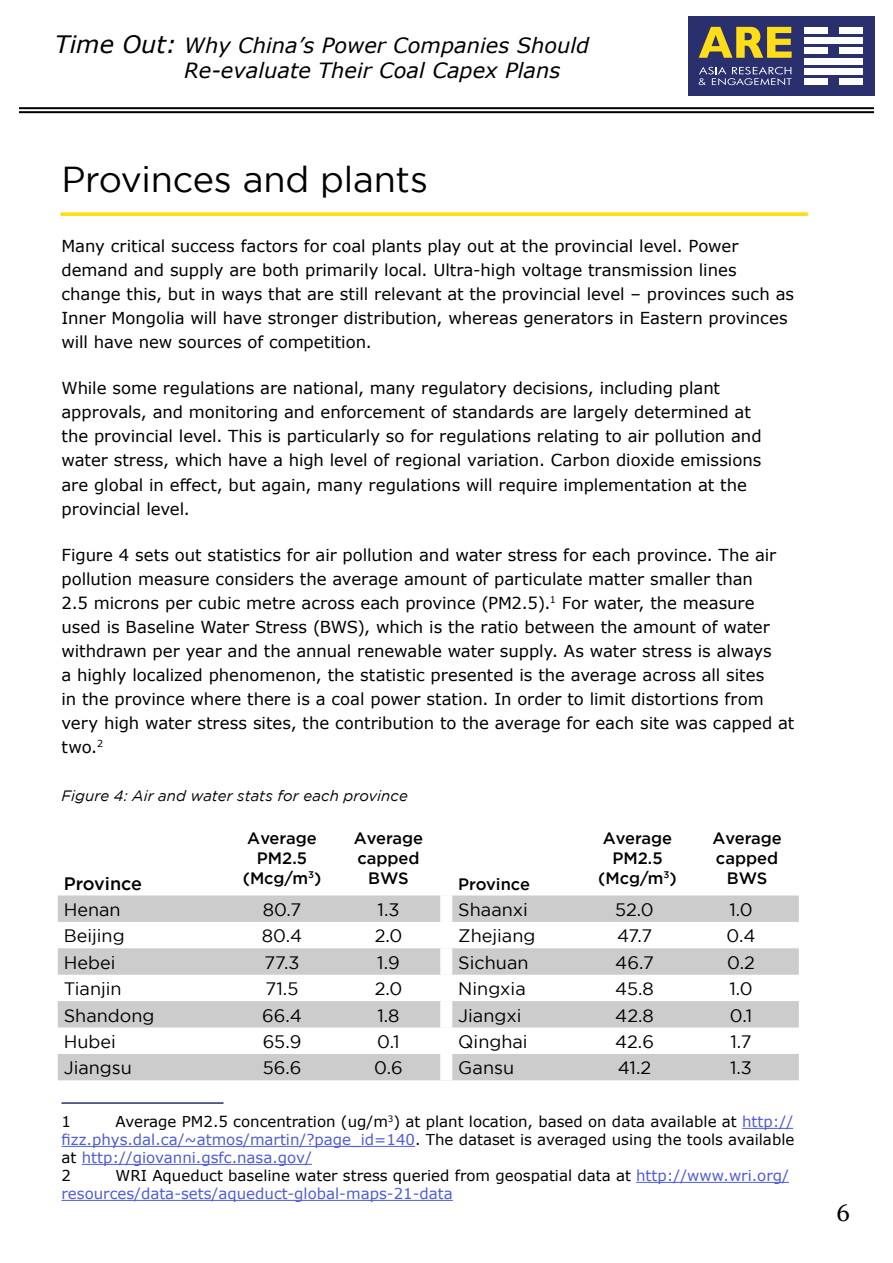
<style>
.page{position:relative;width:893px;height:1263px;background:#fff}
.page>*{position:absolute;margin:0;border:0;box-sizing:border-box;transform-origin:0 0}
.t1{font:36px "Gotham";letter-spacing:-.005em;color:#000}
.t2{font:24px "Georgia";color:#000}
.t3{font:italic 21px/25.2px "Verdana";color:#000}
.t4{font:18px "Gotham";color:#000}
.t5{font:500 18px "Gotham";color:#000}
.t6{font:16.5px/24px "Verdana";letter-spacing:-.005em;color:#000}
.t7{font:500 16.5px/19.8px "Gotham";color:#000;text-align:center}
.t8{font:15px/18px "Verdana";color:#000}
.t9{font:15px/18px "Verdana";color:#4f5cd6}
.t10{font:italic 15px "Gotham";letter-spacing:.005em;color:#000}
.s1{font-size:24px}
.s2{color:#4f5cd6}
.s3{color:#000}
</style>
<div class="page">
<div style="left:688px;top:17px;width:187px;height:79px;background:#2a2f6e"></div>
<div style="left:839px;top:78px;width:24px;height:7px;background:#fff"></div>
<div style="left:804px;top:78px;width:24px;height:7px;background:#fff"></div>
<div style="left:839px;top:27px;width:23px;height:6px;background:#fff"></div>
<div style="left:804px;top:27px;width:24px;height:6px;background:#fff"></div>
<div style="left:839px;top:47px;width:23px;height:7px;background:#fff"></div>
<div style="left:804px;top:47px;width:24px;height:7px;background:#fff"></div>
<div style="left:804px;top:58px;width:59px;height:7px;background:#fff"></div>
<div style="left:804px;top:68px;width:59px;height:7px;background:#fff"></div>
<div style="left:804px;top:37px;width:58px;height:7px;background:#fff"></div>
<svg style="left:699px;top:67px;width:92px;height:18px"></svg>
<svg style="left:699px;top:27px;width:93px;height:31px"></svg>
<hr style="left:19px;top:111px;width:855px;height:2px;background:#000">
<hr style="left:19px;top:107px;width:855px;height:2px;background:#000">
<svg style="left:58px;top:895px;width:741px;height:185px;fill:#ccc"></svg>
<div style="left:440px;top:895px;width:12px;height:27px;background:#fff"></div>
<div style="left:440px;top:922px;width:12px;height:26px;background:#fff"></div>
<div style="left:440px;top:948px;width:12px;height:27px;background:#fff"></div>
<div style="left:440px;top:975px;width:12px;height:26px;background:#fff"></div>
<div style="left:440px;top:1001px;width:12px;height:26px;background:#fff"></div>
<div style="left:440px;top:1027px;width:12px;height:27px;background:#fff"></div>
<div style="left:440px;top:1054px;width:12px;height:26px;background:#fff"></div>
<hr style="left:62px;top:1102px;width:162px;height:2px;background:#2a2f6e">
<hr style="left:742px;top:1128px;width:51px;height:1px;background:#4f5cd6">
<hr style="left:62px;top:1146px;width:353px;height:1px;background:#4f5cd6">
<hr style="left:82px;top:1164px;width:230px;height:1px;background:#4f5cd6">
<hr style="left:636px;top:1182px;width:153px;height:1px;background:#4f5cd6">
<hr style="left:62px;top:1200px;width:391px;height:1px;background:#4f5cd6">
<svg style="left:62px;top:212px;width:745px;height:4px;background:#ffe026"></svg>
<p class="t3" style="left:184px;top:32px;width:406px;text-indent:-129px"><span class="s1">Time Out:</span> Why China’s Power Companies Should<br>Re-evaluate Their Coal Capex Plans</p>
<h1 class="t1" style="left:62px;top:156px;width:368px">Provinces and plants</h1>
<p class="t6" style="left:62px;top:234px;width:734px">Many critical success factors for coal plants play out at the provincial level. Power demand and supply are both primarily local. Ultra-high voltage transmission lines change this, but in ways that are still relevant at the provincial level – provinces such as Inner Mongolia will have stronger distribution, whereas generators in Eastern provinces will have new sources of competition.</p>
<p class="t6" style="left:62px;top:376px;width:702px">While some regulations are national, many regulatory decisions, including plant approvals, and monitoring and enforcement of standards are largely determined at the provincial level. This is particularly so for regulations relating to air pollution and water stress, which have a high level of regional variation. Carbon dioxide emissions are global in effect, but again, many regulations will require implementation at the provincial level.</p>
<p class="t6" style="left:61px;top:543px;width:734px">Figure 4 sets out statistics for air pollution and water stress for each province. The air pollution measure considers the average amount of particulate matter smaller than<br>2.5 microns per cubic metre across each province (PM2.5).<sup>1</sup> For water, the measure used is Baseline Water Stress (BWS), which is the ratio between the amount of water withdrawn per year and the annual renewable water supply. As water stress is always<br>a highly localized phenomenon, the statistic presented is the average across all sites<br>in the province where there is a coal power station. In order to limit distortions from very high water stress sites, the contribution to the average for each site was capped at two.<sup>2</sup></p>
<p class="t10" style="left:62px;top:786px;width:348px">Figure 4: Air and water stats for each province</p>
<p class="t5" style="left:64px;top:871px;width:80px">Province</p>
<p class="t7" style="left:243px;top:828px;width:80px">Average<br>PM2.5 (Mcg/m<sup>3</sup>)</p>
<p class="t7" style="left:354px;top:828px;width:71px">Average capped<br>BWS</p>
<p class="t7" style="left:458px;top:873px;width:73px">Province</p>
<p class="t7" style="left:598px;top:828px;width:80px">Average<br>PM2.5 (Mcg/m<sup>3</sup>)</p>
<p class="t7" style="left:712px;top:828px;width:71px">Average capped<br>BWS</p>
<p class="t4" style="left:64px;top:898px;width:58px">Henan</p>
<p class="t4" style="left:263px;top:898px;width:40px">80.7</p>
<p class="t4" style="left:378px;top:898px;width:23px">1.3</p>
<p class="t4" style="left:458px;top:898px;width:71px">Shaanxi</p>
<p class="t4" style="left:615px;top:898px;width:40px">52.0</p>
<p class="t4" style="left:729px;top:898px;width:25px">1.0</p>
<p class="t4" style="left:64px;top:924px;width:62px">Beijing</p>
<p class="t4" style="left:262px;top:924px;width:42px">80.4</p>
<p class="t4" style="left:375px;top:924px;width:29px">2.0</p>
<p class="t4" style="left:458px;top:924px;width:79px">Zhejiang</p>
<p class="t4" style="left:617px;top:924px;width:37px">47.7</p>
<p class="t4" style="left:727px;top:924px;width:30px">0.4</p>
<p class="t4" style="left:64px;top:951px;width:53px">Hebei</p>
<p class="t4" style="left:264px;top:951px;width:37px">77.3</p>
<p class="t4" style="left:377px;top:951px;width:24px">1.9</p>
<p class="t4" style="left:458px;top:951px;width:72px">Sichuan</p>
<p class="t4" style="left:615px;top:951px;width:40px">46.7</p>
<p class="t4" style="left:727px;top:951px;width:29px">0.2</p>
<p class="t4" style="left:64px;top:977px;width:59px">Tianjin</p>
<p class="t4" style="left:266px;top:977px;width:34px">71.5</p>
<p class="t4" style="left:375px;top:977px;width:29px">2.0</p>
<p class="t4" style="left:458px;top:977px;width:69px">Ningxia</p>
<p class="t4" style="left:615px;top:977px;width:40px">45.8</p>
<p class="t4" style="left:729px;top:977px;width:25px">1.0</p>
<p class="t4" style="left:64px;top:1004px;width:92px">Shandong</p>
<p class="t4" style="left:262px;top:1004px;width:41px">66.4</p>
<p class="t4" style="left:377px;top:1004px;width:24px">1.8</p>
<p class="t4" style="left:458px;top:1004px;width:65px">Jiangxi</p>
<p class="t4" style="left:615px;top:1004px;width:40px">42.8</p>
<p class="t4" style="left:730px;top:1004px;width:24px">0.1</p>
<p class="t4" style="left:64px;top:1030px;width:54px">Hubei</p>
<p class="t4" style="left:263px;top:1030px;width:40px">65.9</p>
<p class="t4" style="left:377px;top:1030px;width:24px">0.1</p>
<p class="t4" style="left:458px;top:1030px;width:71px">Qinghai</p>
<p class="t4" style="left:615px;top:1030px;width:40px">42.6</p>
<p class="t4" style="left:730px;top:1030px;width:23px">1.7</p>
<p class="t4" style="left:64px;top:1056px;width:70px">Jiangsu</p>
<p class="t4" style="left:263px;top:1056px;width:40px">56.6</p>
<p class="t4" style="left:374px;top:1056px;width:30px">0.6</p>
<p class="t4" style="left:458px;top:1056px;width:57px">Gansu</p>
<p class="t4" style="left:618px;top:1056px;width:35px">41.2</p>
<p class="t4" style="left:730px;top:1056px;width:23px">1.3</p>
<p class="t8" style="left:62px;top:1112px;width:11px">1</p>
<p class="t8" style="left:61px;top:1112px;width:734px;text-indent:54px">Average PM2.5 concentration (ug/m<sup>3</sup>) at plant location, based on data available at <span class="s2">http:// fizz.phys.dal.ca/~atmos/martin/?page_id=140</span>. The dataset is averaged using the tools available at <span class="s2">http://giovanni.gsfc.nasa.gov/<br></span>2</p>
<p class="t9" style="left:62px;top:1166px;width:729px;text-indent:54px"><span class="s3">WRI Aqueduct baseline water stress queried from geospatial data at</span> http://www.wri.org/ resources/data-sets/aqueduct-global-maps-21-data</p>
<h2 class="t2" style="left:836px;top:1198px;width:15px">6</h2>
</div>
